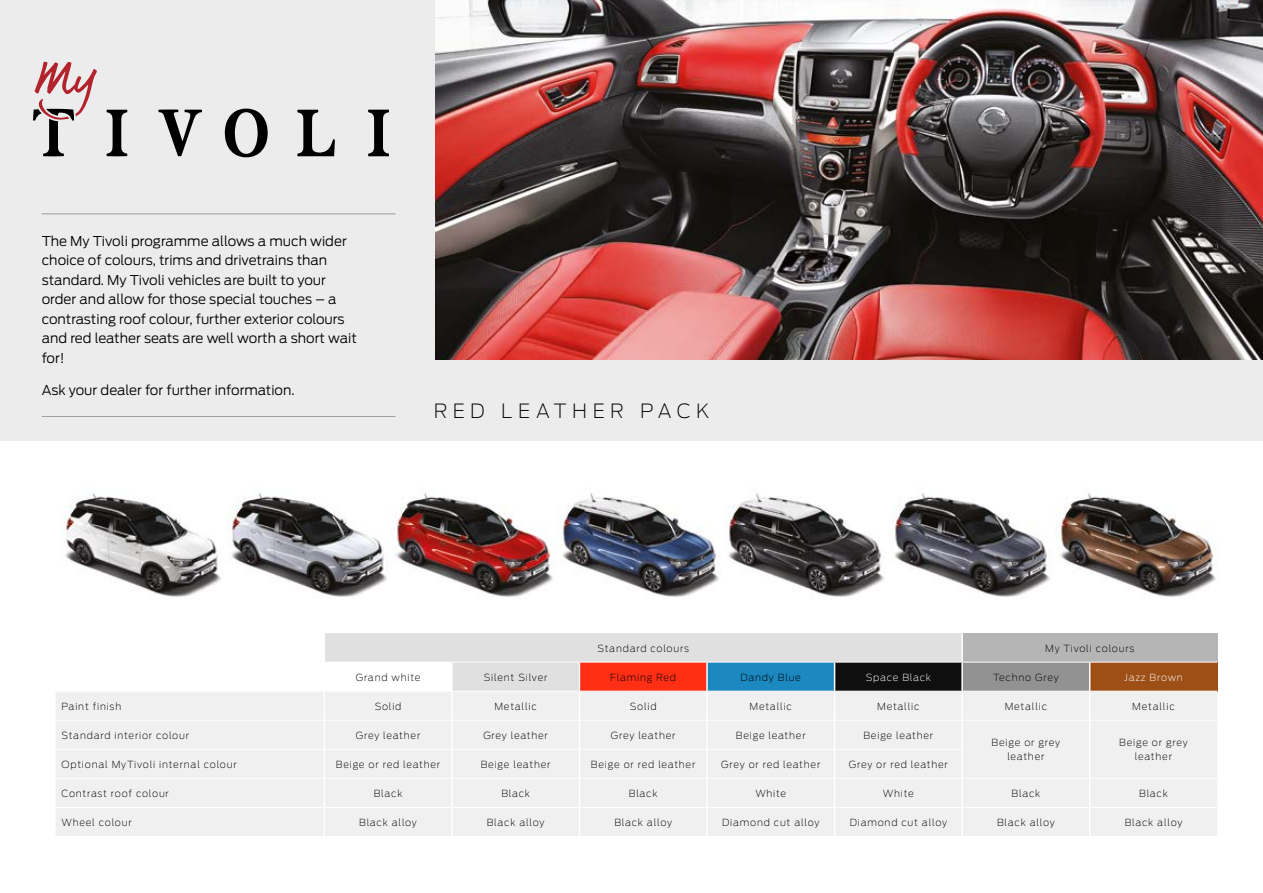
<style>
.page{position:relative;width:1263px;height:893px;background:#fff}
.page>*{position:absolute;margin:0;border:0;box-sizing:border-box;transform-origin:0 0}
.t1{font:200 19.5px "Antenna";letter-spacing:.275em;color:#000}
.t2{font:300 13.5px/19.5px "Antenna";color:#000}
.t3{font:200 9.75px/13.5px "Antenna";letter-spacing:.08em;color:#000;text-align:center}
.t4{font:200 9.75px "Antenna";letter-spacing:.07em;color:#fff}
</style>
<div class="page">
<div style="left:0;top:0;width:1263px;height:440px;background:#ececed"></div>
<svg style="left:225px;top:109px;width:43px;height:48px"></svg>
<svg style="left:368px;top:110px;width:21px;height:46px"></svg>
<svg style="left:158px;top:109px;width:44px;height:47px"></svg>
<svg style="left:107px;top:110px;width:20px;height:46px"></svg>
<svg style="left:297px;top:110px;width:38px;height:46px"></svg>
<svg style="left:33px;top:62px;width:64px;height:94px"></svg>
<hr style="left:42px;top:214px;width:353px;height:1px;background:#9c9d9d">
<hr style="left:42px;top:416px;width:353px;height:1px;background:#9c9d9d">
<img style="left:392px;top:493px;width:161px;height:104px">
<img style="left:226px;top:493px;width:161px;height:104px">
<img style="left:60px;top:493px;width:161px;height:104px">
<img style="left:892px;top:493px;width:159px;height:104px">
<img style="left:558px;top:493px;width:162px;height:104px">
<img style="left:723px;top:493px;width:161px;height:104px">
<img style="left:1055px;top:493px;width:162px;height:104px">
<img style="left:435px;top:0;width:828px;height:359px">
<div style="left:962px;top:633px;width:255px;height:29px;background:#b5b5b5"></div>
<div style="left:962px;top:662px;width:128px;height:29px;background:#929292"></div>
<div style="left:1090px;top:662px;width:127px;height:29px;background:#9d4f16"></div>
<div style="left:56px;top:692px;width:1161px;height:144px;background:#f0f0f0"></div>
<hr style="left:55px;top:720px;width:269px;height:1px;background:#fff">
<hr style="left:963px;top:720px;width:126px;height:1px;background:#fff">
<hr style="left:1090px;top:720px;width:127px;height:1px;background:#fff">
<hr style="left:55px;top:749px;width:269px;height:1px;background:#fff">
<hr style="left:1090px;top:807px;width:127px;height:1px;background:#fff">
<hr style="left:55px;top:807px;width:269px;height:1px;background:#fff">
<hr style="left:963px;top:807px;width:126px;height:1px;background:#fff">
<hr style="left:55px;top:778px;width:269px;height:1px;background:#fff">
<hr style="left:963px;top:778px;width:126px;height:1px;background:#fff">
<hr style="left:1090px;top:778px;width:127px;height:1px;background:#fff">
<hr style="left:961px;top:662px;width:2px;height:29px;background:#fff">
<hr style="left:961px;top:691px;width:2px;height:29px;background:#fff">
<hr style="left:961px;top:720px;width:2px;height:29px;background:#fff">
<hr style="left:961px;top:749px;width:2px;height:29px;background:#fff">
<hr style="left:961px;top:778px;width:2px;height:29px;background:#fff">
<hr style="left:961px;top:807px;width:2px;height:29px;background:#fff">
<svg style="left:1089px;top:663px;width:1px;height:173px"></svg>
<svg style="left:324px;top:633px;width:638px;height:203px"></svg>
<hr style="left:961px;top:633px;width:2px;height:29px;background:#fff">
<hr style="left:324px;top:662px;width:128px;height:1px;background:#fff">
<hr style="left:452px;top:662px;width:127px;height:1px;background:#fff">
<hr style="left:579px;top:662px;width:128px;height:1px;background:#fff">
<hr style="left:707px;top:662px;width:127px;height:1px;background:#fff">
<hr style="left:834px;top:662px;width:128px;height:1px;background:#fff">
<hr style="left:962px;top:662px;width:128px;height:1px;background:#fff">
<hr style="left:1090px;top:662px;width:127px;height:1px;background:#fff">
<p class="t2" style="left:42px;top:231px;width:317px">The My Tivoli programme allows a much wider choice of colours, trims and drivetrains than standard. My Tivoli vehicles are built to your order and allow for those special touches – a contrasting roof colour, further exterior colours and red leather seats are well worth a short wait for!</p>
<h2 class="t2" style="left:42px;top:381px;width:255px">Ask your dealer for further information.</h2>
<h1 class="t1" style="left:434px;top:400px;width:277px">RED LEATHER PACK</h1>
<p class="t3" style="left:597px;top:641px;width:93px">Standard colours</p>
<p class="t3" style="left:1045px;top:641px;width:91px">My Tivoli colours</p>
<p class="t3" style="left:356px;top:670px;width:66px">Grand white</p>
<p class="t3" style="left:484px;top:670px;width:65px">Silent Silver</p>
<p class="t3" style="left:610px;top:670px;width:67px">Flaming Red</p>
<p class="t3" style="left:741px;top:670px;width:62px">Dandy Blue</p>
<p class="t4" style="left:866px;top:671px;width:67px">Space Black</p>
<p class="t3" style="left:993px;top:670px;width:67px">Techno Grey</p>
<p class="t4" style="left:1124px;top:671px;width:60px">Jazz Brown</p>
<p class="t3" style="left:61px;top:699px;width:61px">Paint finish</p>
<p class="t3" style="left:375px;top:699px;width:28px">Solid</p>
<p class="t3" style="left:494px;top:699px;width:44px">Metallic</p>
<p class="t3" style="left:630px;top:699px;width:28px">Solid</p>
<p class="t3" style="left:749px;top:699px;width:44px">Metallic</p>
<p class="t3" style="left:877px;top:699px;width:44px">Metallic</p>
<p class="t3" style="left:1005px;top:699px;width:44px">Metallic</p>
<p class="t3" style="left:1132px;top:699px;width:44px">Metallic</p>
<p class="t3" style="left:61px;top:728px;width:129px">Standard interior colour</p>
<p class="t3" style="left:356px;top:728px;width:66px">Grey leather</p>
<p class="t3" style="left:483px;top:728px;width:66px">Grey leather</p>
<p class="t3" style="left:611px;top:728px;width:66px">Grey leather</p>
<p class="t3" style="left:736px;top:728px;width:71px">Beige leather</p>
<p class="t3" style="left:863px;top:728px;width:71px">Beige leather</p>
<p class="t3" style="left:992px;top:736px;width:70px">Beige or grey leather</p>
<p class="t3" style="left:1119px;top:736px;width:70px">Beige or grey leather</p>
<p class="t3" style="left:61px;top:757px;width:177px">Optional MyTivoli internal colour</p>
<p class="t3" style="left:336px;top:757px;width:106px">Beige or red leather</p>
<p class="t3" style="left:481px;top:757px;width:71px">Beige leather</p>
<p class="t3" style="left:591px;top:757px;width:106px">Beige or red leather</p>
<p class="t3" style="left:721px;top:757px;width:101px">Grey or red leather</p>
<p class="t3" style="left:849px;top:757px;width:101px">Grey or red leather</p>
<p class="t3" style="left:61px;top:786px;width:109px">Contrast roof colour</p>
<p class="t3" style="left:374px;top:786px;width:30px">Black</p>
<p class="t3" style="left:501px;top:786px;width:30px">Black</p>
<p class="t3" style="left:629px;top:786px;width:30px">Black</p>
<p class="t3" style="left:755px;top:786px;width:32px">White</p>
<p class="t3" style="left:883px;top:786px;width:32px">White</p>
<p class="t3" style="left:1012px;top:786px;width:30px">Black</p>
<p class="t3" style="left:1139px;top:786px;width:30px">Black</p>
<p class="t3" style="left:61px;top:816px;width:72px">Wheel colour</p>
<p class="t3" style="left:359px;top:816px;width:59px">Black alloy</p>
<p class="t3" style="left:487px;top:816px;width:59px">Black alloy</p>
<p class="t3" style="left:614px;top:816px;width:59px">Black alloy</p>
<p class="t3" style="left:722px;top:816px;width:99px">Diamond cut alloy</p>
<p class="t3" style="left:850px;top:816px;width:99px">Diamond cut alloy</p>
<p class="t3" style="left:997px;top:816px;width:59px">Black alloy</p>
<p class="t3" style="left:1125px;top:816px;width:59px">Black alloy</p>
</div>
